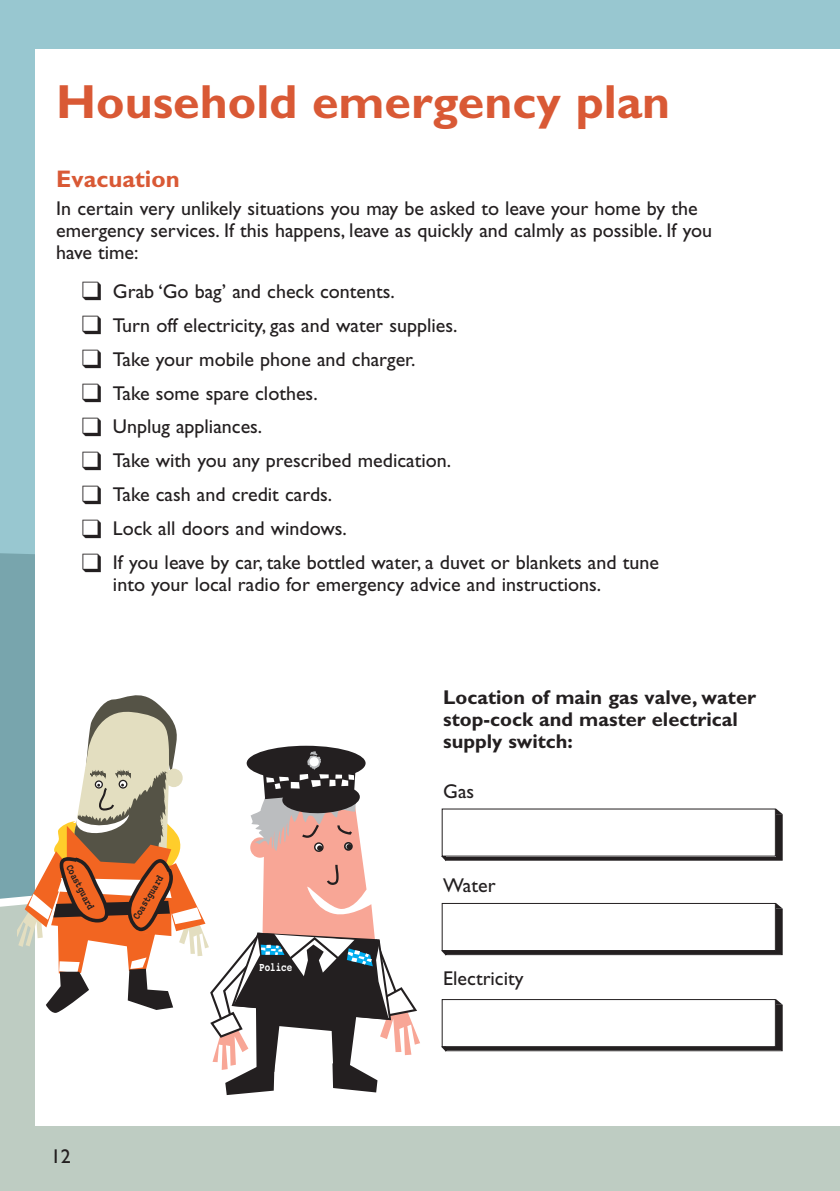
<style>
.page{position:relative;width:840px;height:1191px;background:#fff}
.page>*{position:absolute;margin:0;border:0;box-sizing:border-box;transform-origin:0 0}
.t1{font:700 48px "Gill Sans";color:#d95935}
.t2{font:700 24px "Gill Sans";color:#d95935}
.t3{font:20px/34px "Gill Sans";color:#231f20}
.t4{font:700 20px/22px "Gill Sans";color:#231f20}
.t5{font:20px/34px "Zapf Dingbats IT Cby BT";color:#231f20;text-align:justify}
.t6{font:700 12.2px "Courier";color:#fff;scale:.75 1}
.t7{font:700 10.8px "Courier";color:#231f20;scale:.75 1}
</style>
<div class="page">
<div style="left:0;top:1px;width:839px;height:1077px;background:#98c7d0"></div>
<svg style="left:0;top:693px;width:839px;height:498px;background:#bacac1"></svg>
<div style="left:35px;top:50px;width:804px;height:1075px;background:#fff"></div>
<svg style="left:18px;top:667px;width:402px;height:428px"></svg>
<div style="left:446px;top:815px;width:335px;height:44px;background:linear-gradient(to right,#231f20,#231f20)"></div>
<div style="left:445px;top:814px;width:337px;height:46px;border:1px solid #231f20"></div>
<div style="left:442px;top:809px;width:333px;height:47px;background:#fff"></div>
<svg style="left:775px;top:808px;width:7px;height:6px"></svg>
<svg style="left:441px;top:856px;width:5px;height:5px"></svg>
<div style="left:446px;top:909px;width:335px;height:45px;background:#231f20"></div>
<div style="left:445px;top:908px;width:337px;height:47px;border:1px solid #231f20"></div>
<div style="left:442px;top:903px;width:333px;height:47px;background:#fff"></div>
<div style="left:441px;top:903px;width:334px;height:48px;border:1px solid #231f20"></div>
<svg style="left:775px;top:903px;width:7px;height:5px"></svg>
<svg style="left:441px;top:950px;width:5px;height:5px"></svg>
<div style="left:446px;top:1005px;width:335px;height:45px;background:#231f20"></div>
<div style="left:445px;top:1004px;width:337px;height:47px;border:1px solid #231f20"></div>
<div style="left:442px;top:999px;width:333px;height:47px;background:#fff"></div>
<div style="left:441px;top:999px;width:334px;height:48px;border:1px solid #231f20"></div>
<svg style="left:775px;top:999px;width:7px;height:5px"></svg>
<svg style="left:441px;top:1046px;width:5px;height:5px"></svg>
<h1 class="t1" style="left:56px;top:84px;width:615px">Household emergency plan</h1>
<p class="t2" style="left:56px;top:170px;width:125px">Evacuation</p>
<p class="t3" style="left:56px;top:199px;width:657px;line-height:22px">In certain very unlikely situations you may be asked to leave your home by the emergency services. If this happens, leave as quickly and calmly as possible. If you have time:</p>
<p class="t3" style="left:113px;top:276px;width:547px">Grab ‘Go bag’ and check contents.<br>Turn off electricity, gas and water supplies.<br>Take your mobile phone and charger.<br>Take some spare clothes.<br>Unplug appliances.<br>Take with you any prescribed medication.<br>Take cash and credit cards.<br>Lock all doors and windows.<br>If you leave by car, take bottled water, a duvet or blankets and tune</p>
<p class="t3" style="left:113px;top:569px;width:489px">into your local radio for emergency advice and instructions.</p>
<p class="t5" style="left:82px;top:274px;width:21px">❑ ❑ ❑ ❑ ❑ ❑ ❑ ❑ ❑</p>
<p class="t7" style="left:72px;top:864px;width:67px;rotate:62deg">Coastguard</p>
<p class="t7" style="left:132px;top:916px;width:67px;rotate:-59deg">Coastguard</p>
<p class="t3" style="left:51px;top:1141px;width:21px">12</p>
<p class="t6" style="left:259px;top:963px;width:45px">Police</p>
<p class="t4" style="left:443px;top:688px;width:314px">Location of main gas valve, water stop-cock and master electrical supply switch:</p>
<p class="t3" style="left:443px;top:776px;width:33px">Gas</p>
<p class="t3" style="left:443px;top:869px;width:54px">Water</p>
<p class="t3" style="left:443px;top:963px;width:82px">Electricity</p>
</div>
